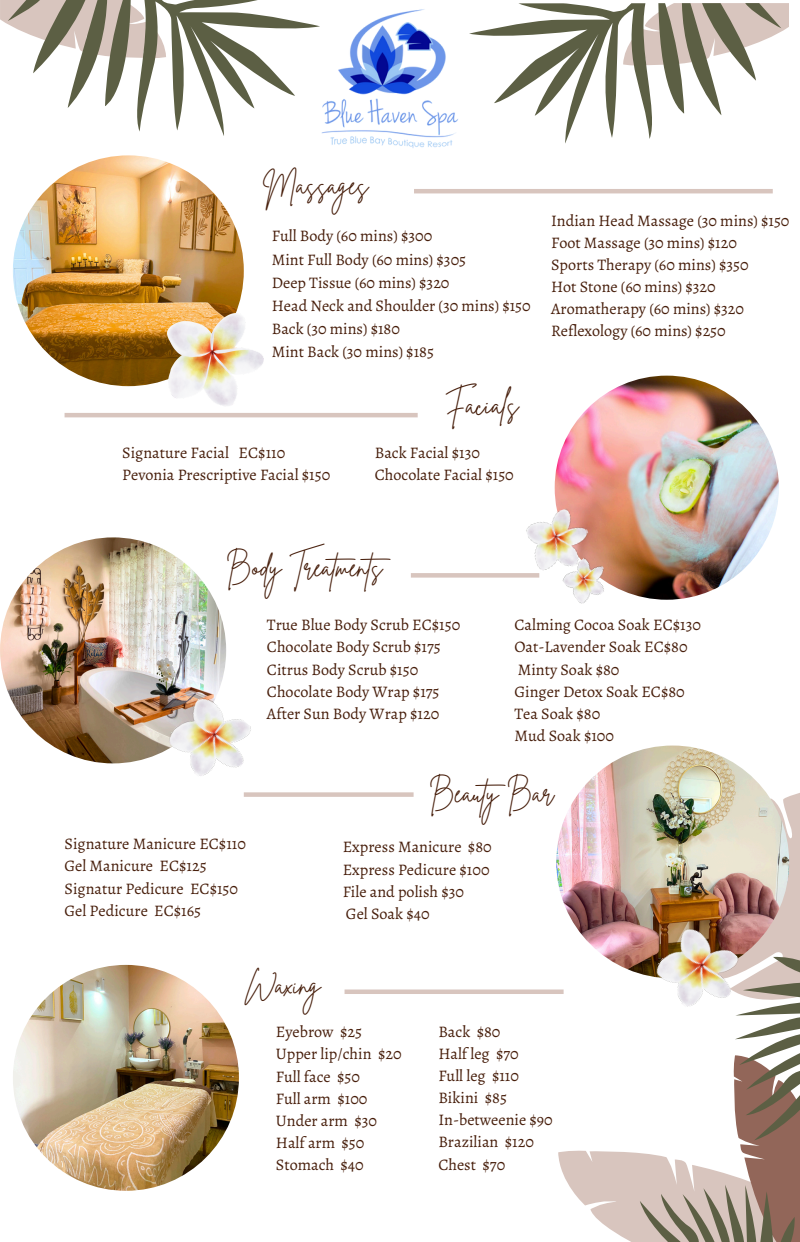
<style>
.page{position:relative;width:800px;height:1242px;background:#fff}
.page>*{position:absolute;margin:0;border:0;box-sizing:border-box;transform-origin:0 0}
.t1{font:28.2px "Brittany Signature";color:#471e0b}
.t2{font:26.8px "Brittany Signature";color:#471e0b}
.t3{font:16.2px "Alegreya";color:#471e0b}
</style>
<div class="page">
<img style="left:13px;top:155px;width:231px;height:231px;border-radius:50%">
<hr style="left:414px;top:189px;width:358px;height:4px;background:#d8c5be">
<svg style="left:751px;top:792px;width:49px;height:165px;background:#dccbc4"></svg>
<svg style="left:558px;top:1150px;width:81px;height:92px"></svg>
<svg style="left:639px;top:957px;width:161px;height:285px"></svg>
<img style="left:556px;top:746px;width:233px;height:232px;border-radius:50%">
<div style="left:244px;top:792px;width:169px;height:5px;background:#d8c5be"></div>
<img style="left:0;top:537px;width:226px;height:226px;border-radius:50%">
<div style="left:411px;top:573px;width:128px;height:5px;background:#d8c5be"></div>
<img style="left:554px;top:376px;width:224px;height:224px;border-radius:50%">
<img style="left:13px;top:965px;width:226px;height:226px;border-radius:50%">
<hr style="left:344px;top:990px;width:219px;height:4px;background:#d8c5be">
<hr style="left:65px;top:413px;width:352px;height:4px;background:#d8c5be">
<img style="left:321px;top:9px;width:137px;height:139px">
<svg style="left:0;top:0;width:8px;height:24px"></svg>
<svg style="left:8px;top:0;width:312px;height:136px"></svg>
<img style="left:168px;top:314px;width:96px;height:92px">
<img style="left:562px;top:552px;width:53px;height:52px">
<img style="left:526px;top:504px;width:70px;height:73px">
<img style="left:160px;top:690px;width:104px;height:103px">
<img style="left:647px;top:921px;width:104px;height:103px">
<svg style="left:781px;top:3px;width:7px;height:29px"></svg>
<svg style="left:469px;top:3px;width:312px;height:141px"></svg>
<p class="t2" style="left:263px;top:167px;width:107px">Massages</p>
<p class="t3" style="left:272px;top:225px;width:162px">Full Body (60 mins) $300</p>
<p class="t3" style="left:272px;top:248px;width:196px">Mint Full Body (60 mins) $305</p>
<p class="t3" style="left:272px;top:271px;width:179px">Deep Tissue (60 mins) $320</p>
<h1 class="t3" style="left:272px;top:295px;width:260px">Head Neck and Shoulder (30 mins) $150</h1>
<p class="t3" style="left:272px;top:318px;width:130px">Back (30 mins) $180</p>
<p class="t3" style="left:272px;top:341px;width:164px">Mint Back (30 mins) $185</p>
<p class="t3" style="left:122px;top:442px;width:164px">Signature Facial EC$110</p>
<p class="t3" style="left:122px;top:464px;width:209px">Pevonia Prescriptive Facial $150</p>
<p class="t1" style="left:444px;top:386px;width:76px">Facials</p>
<p class="t3" style="left:375px;top:442px;width:107px">Back Facial $130</p>
<p class="t3" style="left:375px;top:464px;width:141px">Chocolate Facial $150</p>
<p class="t3" style="left:551px;top:209px;width:240px">Indian Head Massage (30 mins) $150</p>
<p class="t3" style="left:551px;top:231px;width:187px">Foot Massage (30 mins) $120</p>
<p class="t3" style="left:551px;top:253px;width:199px">Sports Therapy (60 mins) $350</p>
<p class="t3" style="left:551px;top:276px;width:166px">Hot Stone (60 mins) $320</p>
<p class="t3" style="left:551px;top:298px;width:195px">Aromatherapy (60 mins) $320</p>
<p class="t3" style="left:551px;top:320px;width:176px">Reflexology (60 mins) $250</p>
<p class="t2" style="left:226px;top:549px;width:173px">Body Treatments</p>
<p class="t3" style="left:267px;top:614px;width:195px">True Blue Body Scrub EC$150</p>
<p class="t3" style="left:267px;top:636px;width:175px">Chocolate Body Scrub $175</p>
<h1 class="t3" style="left:267px;top:658px;width:153px">Citrus Body Scrub $150</h1>
<p class="t3" style="left:267px;top:680px;width:174px">Chocolate Body Wrap $175</p>
<p class="t3" style="left:267px;top:702px;width:174px">After Sun Body Wrap $120</p>
<p class="t3" style="left:514px;top:614px;width:188px">Calming Cocoa Soak EC$130</p>
<p class="t3" style="left:514px;top:636px;width:175px">Oat-Lavender Soak EC$80</p>
<p class="t3" style="left:517px;top:658px;width:103px">Minty Soak $80</p>
<p class="t3" style="left:514px;top:680px;width:172px">Ginger Detox Soak EC$80</p>
<p class="t3" style="left:514px;top:702px;width:87px">Tea Soak $80</p>
<p class="t3" style="left:514px;top:725px;width:101px">Mud Soak $100</p>
<h1 class="t3" style="left:65px;top:833px;width:183px">Signature Manicure EC$110</h1>
<p class="t3" style="left:65px;top:855px;width:144px">Gel Manicure EC$125</p>
<p class="t3" style="left:65px;top:877px;width:175px">Signatur Pedicure EC$150</p>
<p class="t3" style="left:65px;top:899px;width:138px">Gel Pedicure EC$165</p>
<p class="t2" style="left:245px;top:968px;width:77px">Waxing</p>
<p class="t2" style="left:429px;top:776px;width:126px">Beauty Bar</p>
<p class="t3" style="left:343px;top:836px;width:150px">Express Manicure $80</p>
<p class="t3" style="left:343px;top:858px;width:148px">Express Pedicure $100</p>
<p class="t3" style="left:343px;top:880px;width:123px">File and polish $30</p>
<p class="t3" style="left:346px;top:902px;width:85px">Gel Soak $40</p>
<p class="t3" style="left:276px;top:1021px;width:88px">Eyebrow $25</p>
<p class="t3" style="left:276px;top:1043px;width:127px">Upper lip/chin $20</p>
<p class="t3" style="left:276px;top:1065px;width:86px">Full face $50</p>
<p class="t3" style="left:276px;top:1087px;width:93px">Full arm $100</p>
<p class="t3" style="left:276px;top:1109px;width:103px">Under arm $30</p>
<p class="t3" style="left:276px;top:1132px;width:90px">Half arm $50</p>
<h1 class="t3" style="left:276px;top:1154px;width:89px">Stomach $40</h1>
<p class="t3" style="left:438px;top:1020px;width:64px">Back $80</p>
<p class="t3" style="left:438px;top:1042px;width:82px">Half leg $70</p>
<p class="t3" style="left:438px;top:1064px;width:82px">Full leg $110</p>
<p class="t3" style="left:438px;top:1087px;width:70px">Bikini $85</p>
<p class="t3" style="left:438px;top:1109px;width:116px">In-betweenie $90</p>
<p class="t3" style="left:438px;top:1131px;width:97px">Brazilian $120</p>
<p class="t3" style="left:438px;top:1153px;width:68px">Chest $70</p>
</div>
